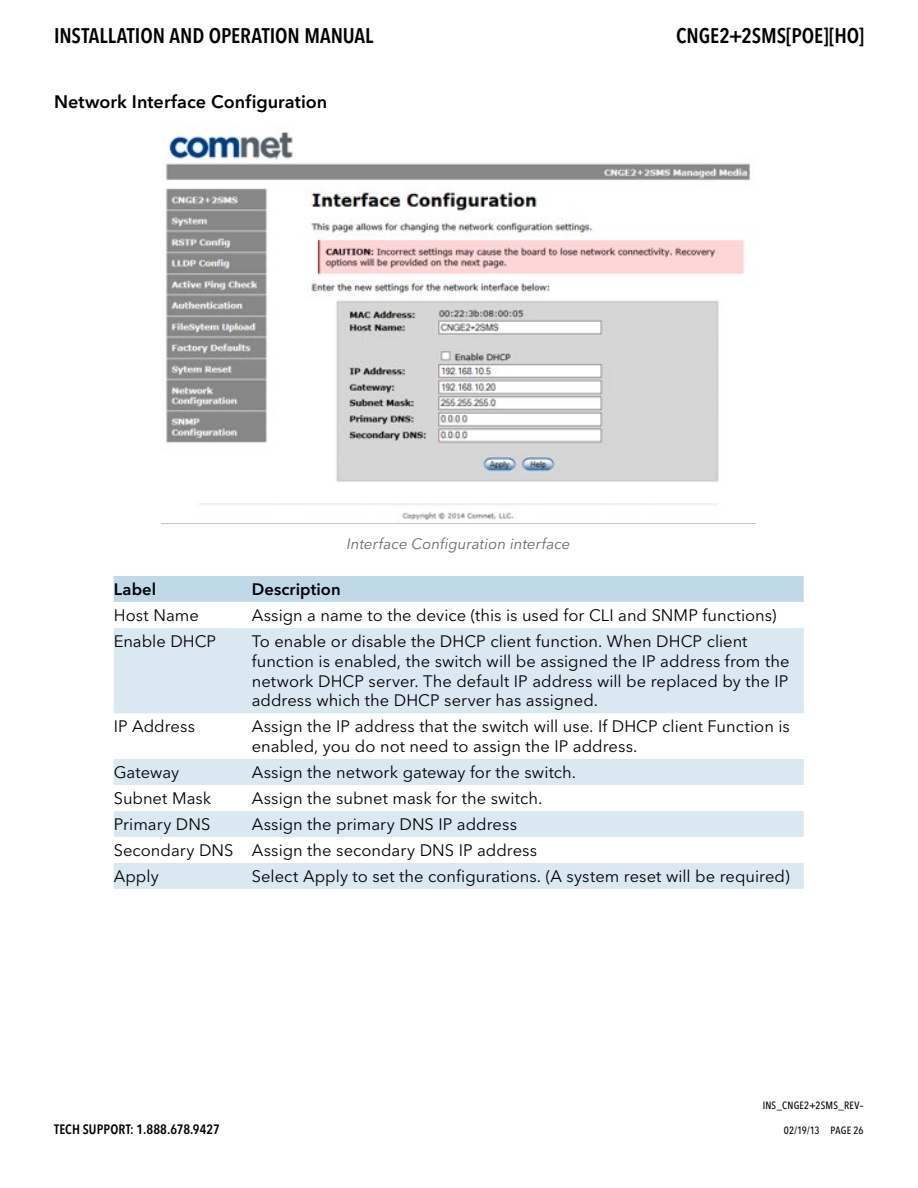
<style>
.page{position:relative;width:918px;height:1188px;background:#fff}
.page>*{position:absolute;margin:0;border:0;box-sizing:border-box;transform-origin:0 0}
.t1{font:600 condensed 21px "Avenir Next LT Pro";letter-spacing:-.005em;color:#000}
.t2{font:600 18px "Avenir Next LT Pro";color:#000}
.t3{font:16.5px/19.8px "Avenir Next LT Pro";color:#000}
.t4{font:600 16.5px "Avenir Next LT Pro";letter-spacing:.005em;color:#000}
.t5{font:italic 15px "Avenir Next LT Pro";color:#67686b}
.t6{font:600 condensed 13.5px "Avenir Next LT Pro";letter-spacing:.005em;color:#000}
.t7{font:500 condensed 10.5px "Avenir Next LT Pro";letter-spacing:.02em;color:#000}
.t8{font:500 condensed 10.5px "Avenir Next LT Pro";color:#000}
</style>
<div class="page">
<img style="left:162px;top:132px;width:594px;height:392px">
<div style="left:114px;top:576px;width:690px;height:26px;background:#bfd9e8"></div>
<svg style="left:114px;top:628px;width:690px;height:261px;fill:#d9e8f1"></svg>
<p class="t1" style="left:54px;top:23px;width:321px">INSTALLATION AND OPERATION MANUAL</p>
<p class="t1" style="left:676px;top:23px;width:189px">CNGE2+2SMS[POE][HO]</p>
<p class="t2" style="left:54px;top:91px;width:275px">Network Interface Configuration</p>
<p class="t5" style="left:347px;top:535px;width:225px">Interface Configuration interface</p>
<p class="t4" style="left:114px;top:579px;width:44px">Label</p>
<p class="t4" style="left:252px;top:579px;width:90px">Description</p>
<p class="t3" style="left:114px;top:605px;width:87px">Host Name</p>
<p class="t3" style="left:252px;top:605px;width:526px">Assign a name to the device (this is used for CLI and SNMP functions)</p>
<p class="t3" style="left:114px;top:631px;width:104px">Enable DHCP</p>
<p class="t3" style="left:252px;top:631px;width:539px">To enable or disable the DHCP client function. When DHCP client function is enabled, the switch will be assigned the IP address from the network DHCP server. The default IP address will be replaced by the IP address which the DHCP server has assigned.</p>
<p class="t3" style="left:114px;top:717px;width:83px">IP Address</p>
<p class="t3" style="left:252px;top:717px;width:540px">Assign the IP address that the switch will use. If DHCP client Function is enabled, you do not need to assign the IP address.</p>
<p class="t3" style="left:114px;top:763px;width:67px">Gateway</p>
<p class="t3" style="left:252px;top:763px;width:326px">Assign the network gateway for the switch.</p>
<p class="t3" style="left:114px;top:789px;width:99px">Subnet Mask</p>
<p class="t3" style="left:252px;top:789px;width:292px">Assign the subnet mask for the switch.</p>
<p class="t3" style="left:114px;top:815px;width:98px">Primary DNS</p>
<p class="t3" style="left:114px;top:811px;width:425px;line-height:26px;text-indent:138px">Assign the primary DNS IP address<br>Secondary DNS Assign the secondary DNS IP address<br>Apply</p>
<p class="t3" style="left:252px;top:866px;width:539px">Select Apply to set the configurations. (A system reset will be required)</p>
<p class="t6" style="left:54px;top:1121px;width:167px">TECH SUPPORT: 1.888.678.9427</p>
<p class="t7" style="left:763px;top:1098px;width:102px">INS_CNGE2+2SMS_REV–</p>
<p class="t8" style="left:784px;top:1124px;width:81px">02/19/13 PAGE 26</p>
</div>
